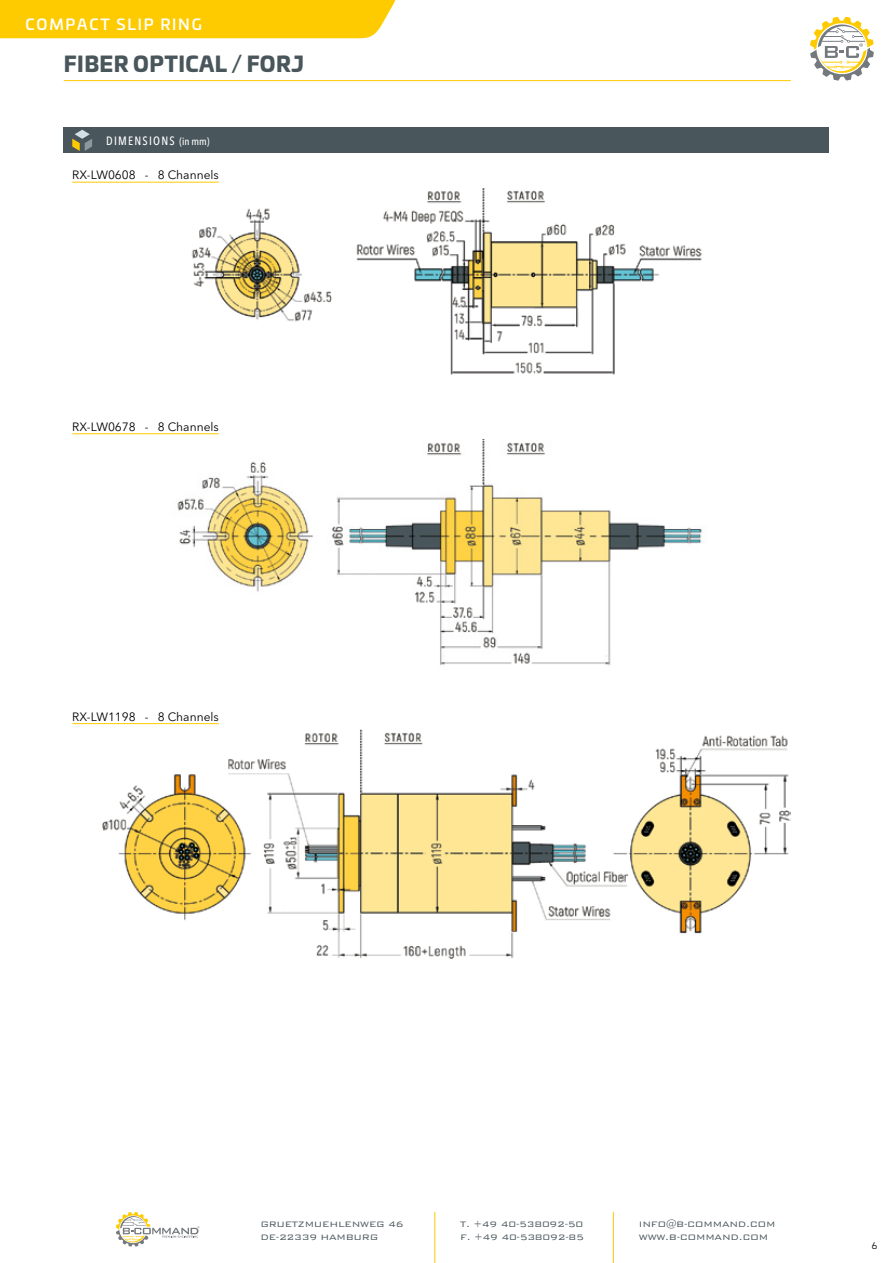
<style>
.page{position:relative;width:893px;height:1263px;background:#fff}
.page>*{position:absolute;margin:0;border:0;box-sizing:border-box;transform-origin:0 0}
.t1{font:900 21px "Univia Pro";letter-spacing:.02em;color:#49565b}
.t2{font:500 15px "Univia Pro";letter-spacing:.12em;color:#fff}
.t3{font:12px "Avenir Next LT Pro";color:#000}
.t4{font:500 condensed 12px "Avenir Next LT Pro";letter-spacing:.1em;color:#fff}
.t5{font:300 10.5px/12.6px "Bank Gothic BT";letter-spacing:-.025em;color:#49565b}
.t6{font:9px "Univia Pro";color:#000}
.s1{font-size:10.5px}
</style>
<div class="page">
<hr style="left:434px;top:1212px;width:1px;height:34px;background:#fecb00">
<hr style="left:613px;top:1212px;width:1px;height:34px;background:#fecb00">
<svg style="left:434px;top:1246px;width:1px;height:17px"></svg>
<svg style="left:613px;top:1246px;width:1px;height:17px"></svg>
<svg style="left:116px;top:1212px;width:83px;height:34px"></svg>
<hr style="left:64px;top:80px;width:727px;height:1px;background:#fecb00">
<div style="left:0;top:0;width:395px;height:38px;background:#fecb00"></div>
<svg style="left:810px;top:17px;width:64px;height:64px"></svg>
<div style="left:64px;top:128px;width:765px;height:25px;background:#49565b"></div>
<hr style="left:72px;top:182px;width:147px;height:1px;background:#ffcb00">
<img style="left:191px;top:188px;width:511px;height:187px">
<hr style="left:72px;top:433px;width:147px;height:1px;background:#ffcb00">
<img style="left:177px;top:439px;width:525px;height:227px">
<hr style="left:72px;top:723px;width:147px;height:1px;background:#ffcb00">
<img style="left:102px;top:729px;width:689px;height:230px">
<svg style="left:72px;top:130px;width:20px;height:21px"></svg>
<h2 class="t2" style="left:26px;top:13px;width:178px">COMPACT SLIP RING</h2>
<h1 class="t1" style="left:64px;top:47px;width:242px">FIBER OPTICAL / FORJ</h1>
<p class="t4" style="left:106px;top:133px;width:105px">DIMENSIONS <span class="s1">(IN MM)</span></p>
<p class="t3" style="left:72px;top:168px;width:148px">RX-LW0608 - 8 Channels</p>
<p class="t3" style="left:72px;top:419px;width:148px">RX-LW0678 - 8 Channels</p>
<p class="t3" style="left:72px;top:709px;width:148px">RX-LW1198 - 8 Channels</p>
<p class="t5" style="left:260px;top:1218px;width:145px">gruetzmuehlenweg 46<br>DE-22339 hamburg</p>
<p class="t5" style="left:460px;top:1218px;width:125px">T. +49 40-538092-50<br>F. +49 40-538092-85</p>
<p class="t5" style="left:639px;top:1218px;width:138px">info@B-command.com www.b-command.com</p>
<p class="t6" style="left:872px;top:1239px;width:7px">6</p>
</div>
